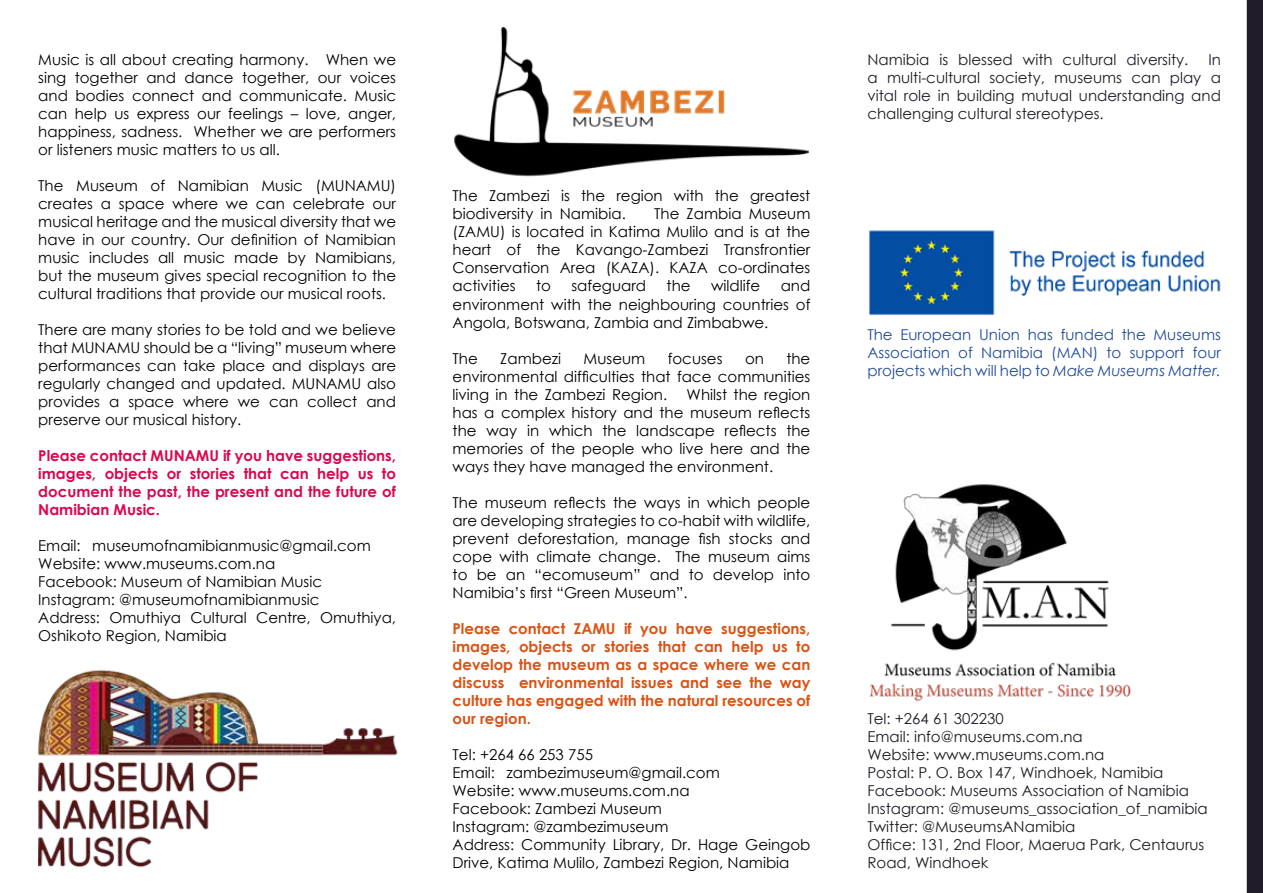
<style>
.page{position:relative;width:1263px;height:893px;background:#fff}
.page>*{position:absolute;margin:0;border:0;box-sizing:border-box;transform-origin:0 0}
.t1{font:15px/18px "Century Gothic";color:#000;text-align:justify}
.t2{font:15px/18px "Century Gothic";color:#201b27;text-align:justify}
.t3{font:700 15px/18px "Century Gothic";color:#d95416;text-align:justify}
.t4{font:700 15px/18px "Century Gothic";color:#d80952;text-align:justify}
.t5{font:15px/18px "Century Gothic";color:#224c9a;text-align:justify}
.s1{font-style:italic}
</style>
<div class="page">
<img style="left:869px;top:230px;width:352px;height:86px">
<img style="left:869px;top:484px;width:262px;height:218px">
<img style="left:454px;top:26px;width:355px;height:151px">
<div style="left:1246px;top:0;width:17px;height:893px;background:#201b27"></div>
<img style="left:38px;top:669px;width:360px;height:199px">
<p class="t1" style="left:38px;top:50px;width:359px">Music is all about creating harmony. When we sing together and dance together, our voices and bodies connect and communicate. Music can help us express our feelings – love, anger, happiness, sadness. Whether we are performers or listeners music matters to us all.</p>
<p class="t1" style="left:38px;top:176px;width:359px">The Museum of Namibian Music (MUNAMU) creates a space where we can celebrate our musical heritage and the musical diversity that we have in our country. Our definition of Namibian music includes all music made by Namibians, but the museum gives special recognition to the cultural traditions that provide our musical roots.</p>
<p class="t1" style="left:38px;top:320px;width:359px">There are many stories to be told and we believe that MUNAMU should be a “living” museum where performances can take place and displays are regularly changed and updated. MUNAMU also provides a space where we can collect and preserve our musical history.</p>
<p class="t4" style="left:38px;top:446px;width:359px">Please contact MUNAMU if you have suggestions, images, objects or stories that can help us to document the past, the present and the future of Namibian Music.</p>
<p class="t1" style="left:38px;top:536px;width:359px;text-align:left">Email: museumofnamibianmusic@gmail.com Website: www.museums.com.na<br>Facebook: Museum of Namibian Music Instagram: @museumofnamibianmusic<br>Address: Omuthiya Cultural Centre, Omuthiya, Oshikoto Region, Namibia</p>
<p class="t1" style="left:453px;top:187px;width:359px">The Zambezi is the region with the greatest biodiversity in Namibia.</p>
<p class="t1" style="left:453px;top:205px;width:359px;text-indent:202px">The Zambia Museum (ZAMU) is located in Katima Mulilo and is at the heart of the Kavango-Zambezi Transfrontier Conservation Area (KAZA). KAZA co-ordinates activities</p>
<p class="t1" style="left:536px;top:277px;width:16px">to</p>
<p class="t1" style="left:571px;top:277px;width:76px">safeguard</p>
<p class="t1" style="left:667px;top:277px;width:25px">the</p>
<p class="t1" style="left:711px;top:277px;width:51px">wildlife</p>
<p class="t1" style="left:453px;top:277px;width:359px;text-indent:328px">and environment with the neighbouring countries of Angola, Botswana, Zambia and Zimbabwe.</p>
<p class="t1" style="left:453px;top:349px;width:27px">The</p>
<p class="t1" style="left:500px;top:349px;width:62px">Zambezi</p>
<p class="t1" style="left:584px;top:349px;width:63px">Museum</p>
<p class="t1" style="left:668px;top:349px;width:56px">focuses</p>
<p class="t1" style="left:745px;top:349px;width:20px">on</p>
<p class="t1" style="left:453px;top:349px;width:359px;text-indent:334px">the environmental difficulties that face communities living in the Zambezi Region.</p>
<p class="t1" style="left:453px;top:385px;width:359px;text-indent:234px">Whilst the region has a complex history and the museum reflects the way in which the landscape reflects the memories of the people who live here and the ways they have managed the environment.</p>
<p class="t1" style="left:453px;top:493px;width:359px">The museum reflects the ways in which people are developing strategies to co-habit with wildlife, prevent deforestation, manage fish stocks and cope with climate change. The museum aims to be an “ecomuseum” and to develop into Namibia’s first “Green Museum”.</p>
<p class="t3" style="left:453px;top:618px;width:359px">Please contact ZAMU if you have suggestions, images, objects or stories that can help us to develop the museum as a space where we can discuss environmental issues and see the way culture has engaged with the natural resources of our region.</p>
<p class="t1" style="left:453px;top:745px;width:359px;text-align:left">Tel: +264 66 253 755<br>Email: zambezimuseum@gmail.com<br>Website: www.museums.com.na<br>Facebook: Zambezi Museum<br>Instagram: @zambezimuseum<br>Address: Community Library, Dr. Hage Geingob Drive, Katima Mulilo, Zambezi Region, Namibia</p>
<p class="t2" style="left:867px;top:51px;width:322px">Namibia is blessed with cultural diversity.</p>
<p class="t2" style="left:867px;top:51px;width:355px;text-indent:341px">In a multi-cultural society, museums can play a vital role in building mutual understanding and challenging cultural stereotypes.</p>
<p class="t5" style="left:867px;top:325px;width:355px">The European Union has funded the Museums Association of Namibia (MAN) to support four projects which will help to <span class="s1">Make Museums Matter.</span></p>
<p class="t2" style="left:867px;top:709px;width:342px;text-align:left">Tel: +264 61 302230<br>Email: info@museums.com.na<br>Website: www.museums.com.na<br>Postal: P. O. Box 147, Windhoek, Namibia Facebook: Museums Association of Namibia Instagram: @museums_association_of_namibia Twitter: @MuseumsANamibia<br>Office: 131, 2nd Floor, Maerua Park, Centaurus Road, Windhoek</p>
</div>
